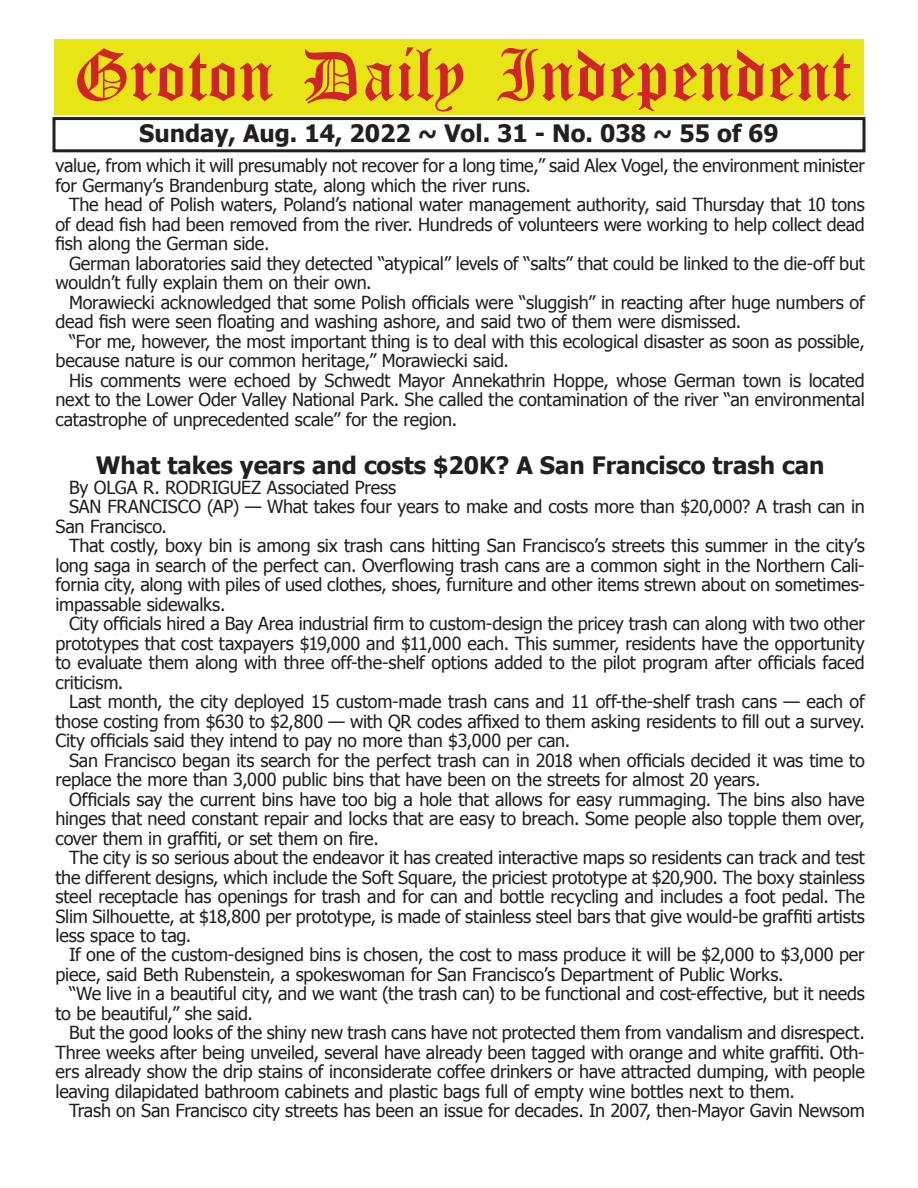
<style>
.page{position:relative;width:918px;height:1188px;background:#fff}
.page>*{position:absolute;margin:0;border:0;box-sizing:border-box;transform-origin:0 0}
.t1{font:54px "Old English Five";color:#d1232a}
.t2{font:700 24px "Tahoma";color:#231f20}
.t3{font:18px/19.5px "Tahoma";letter-spacing:-.01em;color:#231f20}
</style>
<div class="page">
<div style="left:52px;top:117px;width:814px;height:35px;border:3px solid #231f20"></div>
<div style="left:54px;top:40px;width:810px;height:75px;background:#e7e515"></div>
<h1 class="t1" style="left:73px;top:50px;width:779px">Groton Daily Independent</h1>
<h2 class="t2" style="left:139px;top:116px;width:641px">Sunday, Aug. 14, 2022 ~ Vol. 31 - No. 038 ~ 55 of 69</h2>
<p class="t3" style="left:56px;top:155px;width:811px">value, from which it will presumably not recover for a long time,” said Alex Vogel, the environment minister for Germany’s Brandenburg state, along which the river runs.</p>
<p class="t3" style="left:56px;top:194px;width:811px;text-align:justify;text-indent:14px">The head of Polish waters, Poland’s national water management authority, said Thursday that 10 tons of dead fish had been removed from the river. Hundreds of volunteers were working to help collect dead fish along the German side.</p>
<p class="t3" style="left:56px;top:253px;width:811px;text-indent:14px">German laboratories said they detected “atypical” levels of “salts” that could be linked to the die-off but wouldn’t fully explain them on their own.</p>
<p class="t3" style="left:56px;top:292px;width:811px;text-indent:14px">Morawiecki acknowledged that some Polish officials were “sluggish” in reacting after huge numbers of dead fish were seen floating and washing ashore, and said two of them were dismissed.</p>
<p class="t3" style="left:56px;top:331px;width:811px;text-indent:14px">“For me, however, the most important thing is to deal with this ecological disaster as soon as possible, because nature is our common heritage,” Morawiecki said.</p>
<p class="t3" style="left:56px;top:370px;width:811px;text-align:justify;text-indent:14px">His comments were echoed by Schwedt Mayor Annekathrin Hoppe, whose German town is located next to the Lower Oder Valley National Park. She called the contamination of the river “an environmental catastrophe of unprecedented scale” for the region.</p>
<h2 class="t2" style="left:96px;top:449px;width:730px">What takes years and costs $20K? A San Francisco trash can</h2>
<p class="t3" style="left:69px;top:477px;width:329px">By OLGA R. RODRIGUEZ Associated Press</p>
<p class="t3" style="left:69px;top:496px;width:797px">SAN FRANCISCO (AP) — What takes four years to make and costs more than $20,000? A trash can in</p>
<p class="t3" style="left:56px;top:516px;width:113px">San Francisco.</p>
<p class="t3" style="left:69px;top:535px;width:797px">That costly, boxy bin is among six trash cans hitting San Francisco’s streets this summer in the city’s</p>
<p class="t3" style="left:56px;top:554px;width:811px">long saga in search of the perfect can. Overflowing trash cans are a common sight in the Northern Cali-</p>
<p class="t3" style="left:56px;top:574px;width:811px">fornia city, along with piles of used clothes, shoes, furniture and other items strewn about on sometimes-</p>
<p class="t3" style="left:56px;top:593px;width:171px">impassable sidewalks.</p>
<p class="t3" style="left:69px;top:613px;width:797px">City officials hired a Bay Area industrial firm to custom-design the pricey trash can along with two other</p>
<p class="t3" style="left:56px;top:632px;width:811px">prototypes that cost taxpayers $19,000 and $11,000 each. This summer, residents have the opportunity</p>
<p class="t3" style="left:56px;top:652px;width:811px">to evaluate them along with three off-the-shelf options added to the pilot program after officials faced</p>
<p class="t3" style="left:56px;top:671px;width:69px">criticism.</p>
<p class="t3" style="left:69px;top:691px;width:797px">Last month, the city deployed 15 custom-made trash cans and 11 off-the-shelf trash cans — each of</p>
<p class="t3" style="left:56px;top:710px;width:811px">those costing from $630 to $2,800 — with QR codes affixed to them asking residents to fill out a survey.</p>
<p class="t3" style="left:56px;top:730px;width:516px">City officials said they intend to pay no more than $3,000 per can.</p>
<p class="t3" style="left:69px;top:749px;width:797px">San Francisco began its search for the perfect trash can in 2018 when officials decided it was time to</p>
<p class="t3" style="left:56px;top:769px;width:707px">replace the more than 3,000 public bins that have been on the streets for almost 20 years.</p>
<p class="t3" style="left:69px;top:788px;width:797px">Officials say the current bins have too big a hole that allows for easy rummaging. The bins also have</p>
<p class="t3" style="left:56px;top:808px;width:811px">hinges that need constant repair and locks that are easy to breach. Some people also topple them over,</p>
<p class="t3" style="left:56px;top:827px;width:325px">cover them in graffiti, or set them on fire.</p>
<p class="t3" style="left:69px;top:847px;width:797px">The city is so serious about the endeavor it has created interactive maps so residents can track and test</p>
<p class="t3" style="left:56px;top:866px;width:811px">the different designs, which include the Soft Square, the priciest prototype at $20,900. The boxy stainless</p>
<p class="t3" style="left:56px;top:886px;width:811px">steel receptacle has openings for trash and for can and bottle recycling and includes a foot pedal. The</p>
<p class="t3" style="left:56px;top:905px;width:811px">Slim Silhouette, at $18,800 per prototype, is made of stainless steel bars that give would-be graffiti artists</p>
<p class="t3" style="left:56px;top:925px;width:137px">less space to tag.</p>
<p class="t3" style="left:69px;top:944px;width:797px">If one of the custom-designed bins is chosen, the cost to mass produce it will be $2,000 to $3,000 per</p>
<p class="t3" style="left:56px;top:964px;width:730px">piece, said Beth Rubenstein, a spokeswoman for San Francisco’s Department of Public Works.</p>
<p class="t3" style="left:69px;top:983px;width:797px">“We live in a beautiful city, and we want (the trash can) to be functional and cost-effective, but it needs</p>
<p class="t3" style="left:56px;top:1003px;width:199px">to be beautiful,” she said.</p>
<p class="t3" style="left:69px;top:1022px;width:797px">But the good looks of the shiny new trash cans have not protected them from vandalism and disrespect.</p>
<p class="t3" style="left:56px;top:1042px;width:811px">Three weeks after being unveiled, several have already been tagged with orange and white graffiti. Oth-</p>
<p class="t3" style="left:56px;top:1061px;width:811px">ers already show the drip stains of inconsiderate coffee drinkers or have attracted dumping, with people</p>
<p class="t3" style="left:56px;top:1081px;width:741px">leaving dilapidated bathroom cabinets and plastic bags full of empty wine bottles next to them.</p>
<p class="t3" style="left:69px;top:1100px;width:797px">Trash on San Francisco city streets has been an issue for decades. In 2007, then-Mayor Gavin Newsom</p>
</div>
